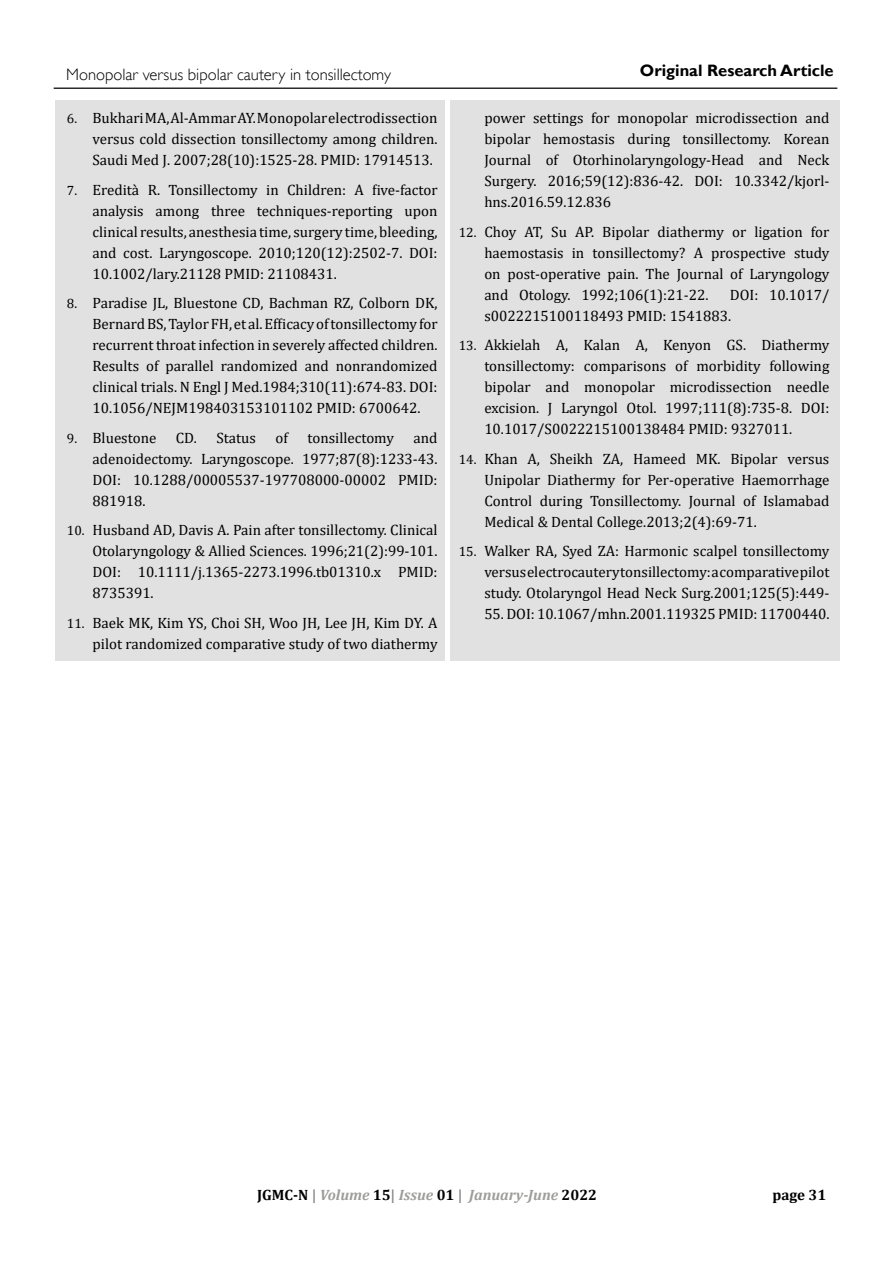
<style>
.page{position:relative;width:893px;height:1263px;background:#fff}
.page>*{position:absolute;margin:0;border:0;box-sizing:border-box;transform-origin:0 0}
.t1{font:300 16.5px "Gill Sans";color:#000}
.t2{font:700 16.5px "Gill Sans";color:#000}
.t3{font:15px/21px "Cambria";color:#000;text-align:justify}
.t4{font:italic 700 15px "Cambria";color:#9d9d9c}
.t5{font:700 15px "Cambria";color:#000}
.s1{font-size:13.5px}
.s2{font-style:normal;color:#000}
.s3{font-style:normal;color:#878787}
</style>
<div class="page">
<hr style="left:54px;top:88px;width:783px;height:1px;background:#000">
<div style="left:55px;top:100px;width:390px;height:561px;background:#e1e1e1"></div>
<div style="left:450px;top:100px;width:390px;height:561px;background:#e1e1e1"></div>
<p class="t1" style="left:66px;top:65px;width:326px">Monopolar versus bipolar cautery in tonsillectomy</p>
<p class="t2" style="left:640px;top:61px;width:195px">Original Research Article</p>
<p class="t3" style="left:92px;top:108px;width:347px;text-indent:-26px"><span class="s1">6.</span> Bukhari MA, Al-Ammar AY. Monopolar electrodissection versus cold dissection tonsillectomy among children.<br>Saudi Med J. 2007;28(10):1525-28. PMID: 17914513.</p>
<p class="t3" style="left:92px;top:179px;width:347px;text-indent:-26px"><span class="s1">7.</span> Eredità R. Tonsillectomy in Children: A five-factor analysis among three techniques-reporting upon clinical results, anesthesia time, surgery time, bleeding, and cost. Laryngoscope. 2010;120(12):2502-7. DOI:<br>10.1002/lary.21128 PMID: 21108431.</p>
<p class="t3" style="left:92px;top:293px;width:347px;text-indent:-26px"><span class="s1">8.</span> Paradise JL, Bluestone CD, Bachman RZ, Colborn DK, Bernard BS, Taylor FH, et al. Efficacy of tonsillectomy for recurrent throat infection in severely affected children.<br>Results of parallel randomized and nonrandomized clinical trials. N Engl J Med.1984;310(11):674-83. DOI:<br>10.1056/NEJM198403153101102 PMID: 6700642.</p>
<p class="t3" style="left:67px;top:427px;width:91px"><span class="s1">9.</span> Bluestone</p>
<p class="t3" style="left:176px;top:427px;width:82px">CD. Status</p>
<p class="t3" style="left:275px;top:427px;width:14px">of</p>
<p class="t3" style="left:307px;top:427px;width:88px">tonsillectomy</p>
<p class="t3" style="left:484px;top:108px;width:347px">power settings for monopolar microdissection and bipolar hemostasis during tonsillectomy. Korean Journal of Otorhinolaryngology-Head and Neck Surgery. 2016;59(12):836-42. DOI: 10.3342/kjorl&shy;hns.2016.59.12.836</p>
<p class="t3" style="left:484px;top:221px;width:347px;text-indent:-26px"><span class="s1">12.</span> Choy AT, Su AP. Bipolar diathermy or ligation for haemostasis in tonsillectomy? A prospective study on post-operative pain. The Journal of Laryngology and Otology. 1992;106(1):21-22.</p>
<p class="t3" style="left:484px;top:284px;width:347px;text-indent:246px">DOI: 10.1017/ s0022215100118493 PMID: 1541883.</p>
<p class="t3" style="left:484px;top:335px;width:347px;text-indent:-26px"><span class="s1">13.</span> Akkielah A, Kalan A, Kenyon GS. Diathermy tonsillectomy: comparisons of morbidity following bipolar and monopolar microdissection needle excision. J Laryngol Otol. 1997;111(8):735-8. DOI:<br>10.1017/S0022215100138484 PMID: 9327011.</p>
<p class="t3" style="left:484px;top:448px;width:347px;text-indent:-26px"><span class="s1">14.</span> Khan A, Sheikh ZA, Hameed MK. Bipolar versus Unipolar Diathermy for Per-operative Haemorrhage Control during Tonsillectomy. Journal of Islamabad Medical &amp; Dental College.2013;2(4):69-71.</p>
<p class="t3" style="left:484px;top:541px;width:347px;text-indent:-26px"><span class="s1">15.</span> Walker RA, Syed ZA: Harmonic scalpel tonsillectomy versus electrocautery tonsillectomy: a comparative pilot study. Otolaryngol Head Neck Surg.2001;125(5):449-</p>
<p class="t3" style="left:484px;top:604px;width:347px">55. DOI: 10.1067/mhn.2001.119325 PMID: 11700440.</p>
<p class="t3" style="left:92px;top:427px;width:347px;text-indent:321px">and adenoidectomy. Laryngoscope. 1977;87(8):1233-43.<br>DOI: 10.1288/00005537-197708000-00002 PMID:<br>881918.</p>
<p class="t3" style="left:92px;top:520px;width:347px;text-indent:-26px"><span class="s1">10.</span> Husband AD, Davis A. Pain after tonsillectomy. Clinical Otolaryngology &amp; Allied Sciences. 1996;21(2):99-101.<br>DOI: 10.1111/j.1365-2273.1996.tb01310.x PMID:<br>8735391.</p>
<p class="t3" style="left:67px;top:612px;width:372px;text-align:right"><span class="s1">11.</span> Baek MK, Kim YS, Choi SH, Woo JH, Lee JH, Kim DY. A pilot randomized comparative study of two diathermy</p>
<p class="t4" style="left:257px;top:1186px;width:342px"><span class="s2">JGMC-N</span> <span class="s3">|</span> Volume <span class="s2">15</span><span class="s3">|</span> Issue <span class="s2">01</span> <span class="s3">|</span> January-June <span class="s2">2022</span></p>
<p class="t5" style="left:772px;top:1184px;width:55px">page 31</p>
</div>
